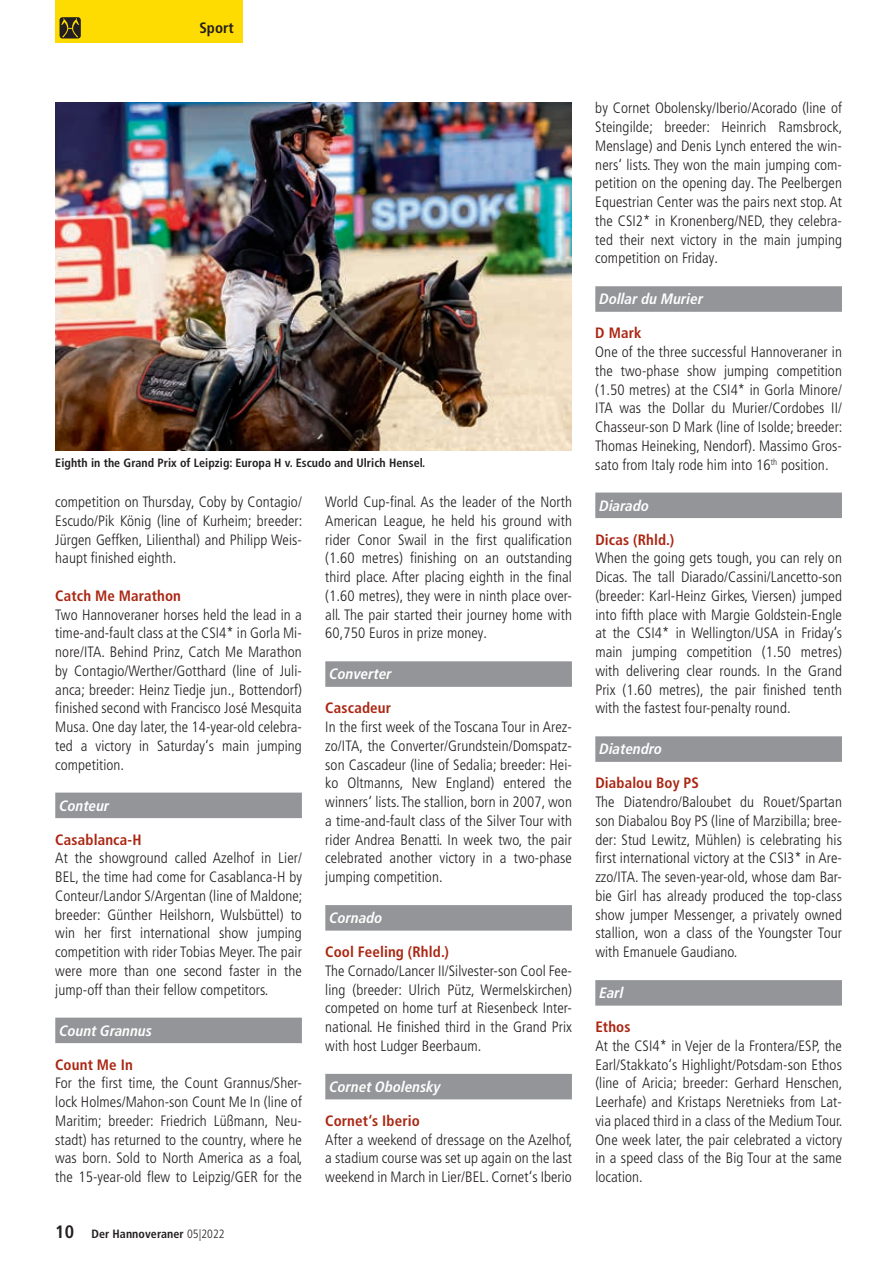
<style>
.page{position:relative;width:893px;height:1263px;background:#fff}
.page>*{position:absolute;margin:0;border:0;box-sizing:border-box;transform-origin:0 0}
.t1{font:300 condensed 15px/18.8px "Frutiger LT Pro";letter-spacing:.005em;color:#231f20;text-align:justify}
.t2{font:700 condensed 15px "Frutiger LT Pro";letter-spacing:.01em;color:#aa2612}
.t3{font:italic 700 condensed 15px "Frutiger LT Pro";color:#fff}
.t4{font:700 condensed 15px "Frutiger LT Pro";letter-spacing:.005em;color:#231f20}
.t5{font:700 condensed 12px "Frutiger LT Pro";letter-spacing:.005em;color:#231f20}
.s1{font-size:18px}
.s2{font-weight:300}
</style>
<div class="page">
<div style="left:55px;top:0;width:187px;height:43px;background:#ffdc01"></div>
<svg style="left:60px;top:17px;width:21px;height:21px"></svg>
<div style="left:55px;top:792px;width:247px;height:26px;background:#939598"></div>
<div style="left:55px;top:1017px;width:247px;height:26px;background:#939598"></div>
<div style="left:325px;top:661px;width:247px;height:26px;background:#939598"></div>
<div style="left:325px;top:905px;width:247px;height:26px;background:#939598"></div>
<div style="left:325px;top:1074px;width:247px;height:25px;background:#939598"></div>
<div style="left:595px;top:286px;width:247px;height:26px;background:#939598"></div>
<div style="left:595px;top:492px;width:247px;height:26px;background:#939598"></div>
<div style="left:595px;top:736px;width:247px;height:26px;background:#939598"></div>
<div style="left:595px;top:980px;width:247px;height:26px;background:#939598"></div>
<img style="left:55px;top:102px;width:517px;height:349px">
<p class="t4" style="left:199px;top:19px;width:36px">Sport</p>
<p class="t5" style="left:55px;top:456px;width:371px">Eighth in the Grand Prix of Leipzig: Europa H v. Escudo and Ulrich Hensel.</p>
<p class="t1" style="left:55px;top:493px;width:249px">competition on Thursday, Coby by Contagio/ Escudo/Pik König (line of Kurheim; breeder:<br>Jürgen Geffken, Lilienthal) and Philipp Weis&shy;haupt finished eighth.</p>
<p class="t2" style="left:55px;top:587px;width:127px">Catch Me Marathon</p>
<p class="t1" style="left:55px;top:605px;width:248px">Two Hannoveraner horses held the lead in a time-and-fault class at the CSI4* in Gorla Mi&shy;nore/ITA. Behind Prinz, Catch Me Marathon by Contagio/Werther/Gotthard (line of Juli&shy;anca; breeder: Heinz Tiedje jun., Bottendorf) finished second with Francisco José Mesquita Musa. One day later, the 14-year-old celebra&shy;ted a victory in Saturday‘s main jumping competition.</p>
<p class="t3" style="left:60px;top:796px;width:52px">Conteur</p>
<p class="t2" style="left:55px;top:830px;width:88px">Casablanca-H</p>
<p class="t1" style="left:55px;top:849px;width:249px">At the showground called Azelhof in Lier/ BEL, the time had come for Casablanca-H by Conteur/Landor S/Argentan (line of Maldone; breeder: Günther Heilshorn, Wulsbüttel) to win her first international show jumping competition with rider Tobias Meyer. The pair were more than one second faster in the jump-off than their fellow competitors.</p>
<p class="t3" style="left:60px;top:1021px;width:94px">Count Grannus</p>
<p class="t2" style="left:55px;top:1055px;width:79px">Count Me In</p>
<p class="t1" style="left:55px;top:1074px;width:249px">For the first time, the Count Grannus/Sher&shy;lock Holmes/Mahon-son Count Me In (line of Maritim; breeder: Friedrich Lüßmann, Neu&shy;stadt) has returned to the country, where he was born. Sold to North America as a foal, the 15-year-old flew to Leipzig/GER for the</p>
<p class="t5" style="left:55px;top:1227px;width:171px"><span class="s1">10</span> Der Hannoveraner <span class="s2">05|2022</span></p>
<p class="t1" style="left:325px;top:493px;width:248px">World Cup-final. As the leader of the North American League, he held his ground with rider Conor Swail in the first qualification (1.60 metres) finishing on an outstanding third place. After placing eighth in the final (1.60 metres), they were in ninth place over&shy;all. The pair started their journey home with 60,750 Euros in prize money.</p>
<p class="t3" style="left:330px;top:665px;width:64px">Converter</p>
<p class="t2" style="left:325px;top:699px;width:67px">Cascadeur</p>
<p class="t1" style="left:325px;top:718px;width:248px">In the first week of the Toscana Tour in Arez&shy;zo/ITA, the Converter/Grundstein/Domspatz&shy;son Cascadeur (line of Sedalia; breeder: Hei&shy;ko Oltmanns, New England) entered the winners‘ lists. The stallion, born in 2007, won a time-and-fault class of the Silver Tour with rider Andrea Benatti. In week two, the pair celebrated another victory in a two-phase jumping competition.</p>
<p class="t3" style="left:330px;top:909px;width:55px">Cornado</p>
<p class="t2" style="left:325px;top:943px;width:125px">Cool Feeling (Rhld.)</p>
<p class="t1" style="left:325px;top:961px;width:248px">The Cornado/Lancer II/Silvester-son Cool Fee&shy;ling (breeder: Ulrich Pütz, Wermelskirchen) competed on home turf at Riesenbeck Inter&shy;national. He finished third in the Grand Prix with host Ludger Beerbaum.</p>
<p class="t3" style="left:330px;top:1078px;width:113px">Cornet Obolensky</p>
<p class="t2" style="left:325px;top:1112px;width:96px">Cornet‘s Iberio</p>
<p class="t1" style="left:325px;top:1130px;width:249px">After a weekend of dressage on the Azelhof, a stadium course was set up again on the last weekend in March in Lier/BEL. Cornet‘s Iberio</p>
<p class="t1" style="left:595px;top:99px;width:249px">by Cornet Obolensky/Iberio/Acorado (line of Steingilde; breeder: Heinrich Ramsbrock, Menslage) and Denis Lynch entered the win&shy;ners‘ lists. They won the main jumping com&shy;petition on the opening day. The Peelbergen Equestrian Center was the pairs next stop. At the CSI2* in Kronenberg/NED, they celebra&shy;ted their next victory in the main jumping competition on Friday.</p>
<p class="t3" style="left:600px;top:290px;width:105px">Dollar du Murier</p>
<p class="t2" style="left:595px;top:324px;width:48px">D Mark</p>
<p class="t1" style="left:595px;top:343px;width:249px">One of the three successful Hannoveraner in the two-phase show jumping competition (1.50 metres) at the CSI4* in Gorla Minore/ ITA was the Dollar du Murier/Cordobes II/ Chasseur-son D Mark (line of Isolde; breeder:<br>Thomas Heineking, Nendorf). Massimo Gros&shy;sato from Italy rode him into 16<sup>th</sup> position.</p>
<p class="t3" style="left:600px;top:496px;width:51px">Diarado</p>
<p class="t2" style="left:595px;top:530px;width:80px">Dicas (Rhld.)</p>
<p class="t1" style="left:595px;top:549px;width:248px">When the going gets tough, you can rely on Dicas. The tall Diarado/Cassini/Lancetto-son (breeder: Karl-Heinz Girkes, Viersen) jumped into fifth place with Margie Goldstein-Engle at the CSI4* in Wellington/USA in Friday’s main jumping competition (1.50 metres) with delivering clear rounds. In the Grand Prix (1.60 metres), the pair finished tenth with the fastest four-penalty round.</p>
<p class="t3" style="left:600px;top:740px;width:64px">Diatendro</p>
<p class="t2" style="left:595px;top:774px;width:105px">Diabalou Boy PS</p>
<p class="t1" style="left:595px;top:793px;width:248px">The Diatendro/Baloubet du Rouet/Spartan son Diabalou Boy PS (line of Marzibilla; bree&shy;der: Stud Lewitz, Mühlen) is celebrating his first international victory at the CSI3* in Are&shy;zzo/ITA. The seven-year-old, whose dam Bar&shy;bie Girl has already produced the top-class show jumper Messenger, a privately owned stallion, won a class of the Youngster Tour with Emanuele Gaudiano.</p>
<p class="t3" style="left:600px;top:984px;width:26px">Earl</p>
<p class="t2" style="left:595px;top:1018px;width:37px">Ethos</p>
<p class="t1" style="left:595px;top:1036px;width:249px">At the CSI4* in Vejer de la Frontera/ESP, the Earl/Stakkato‘s Highlight/Potsdam-son Ethos (line of Aricia; breeder: Gerhard Henschen, Leerhafe) and Kristaps Neretnieks from Lat&shy;via placed third in a class of the Medium Tour.<br>One week later, the pair celebrated a victory in a speed class of the Big Tour at the same location.</p>
</div>
